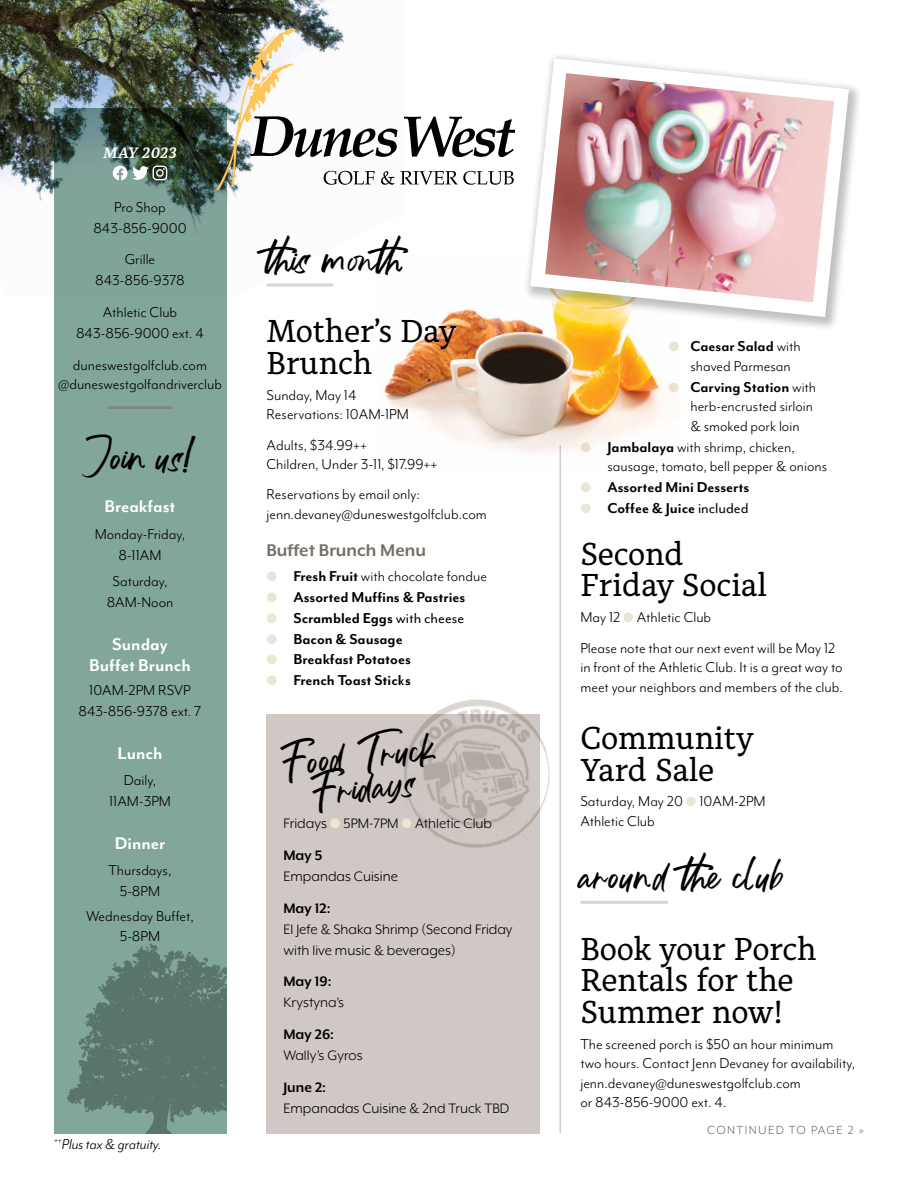
<style>
.page{position:relative;width:918px;height:1188px;background:#fff}
.page>*{position:absolute;margin:0;border:0;box-sizing:border-box;transform-origin:0 0}
.t1{font:31.5px/31.5px "Alkes";letter-spacing:-.005em;color:#000}
.t2{font:27px/32.4px "Costa Rica";color:#000;text-align:center}
.t3{font:700 19.5px/21px "Mr Eaves Mod OT";color:#fff;text-align:center}
.t4{font:700 19.5px "Mr Eaves XL Mod OT";color:#7a6e66}
.t5{font:16.5px/19.5px "Mr Eaves Mod OT";color:#000}
.t6{font:700 16.5px "Mr Eaves Mod OT";color:#000}
.t7{font:italic 16.5px "Mr Eaves Mod OT";color:#000}
.t8{font:15.75px/31.8px "Mr Eaves XL Mod OT";color:#000}
.t9{font:700 15.75px "Mr Eaves XL Mod OT";color:#000}
.t10{font:italic 700 15px "Alkes";letter-spacing:.04em;color:#fff}
.t11{font:13.5px "Mr Eaves Mod OT";letter-spacing:.1em;color:#6d6e71}
.s1{color:#ebe6d3}
.s2{font-weight:700}
.s3{font-weight:400}
</style>
<div class="page">
<hr style="left:580px;top:901px;width:88px;height:3px;background:#dad5d2">
<div style="left:54px;top:108px;width:172px;height:1026px;background:#83a69c"></div>
<img style="left:0;top:0;width:339px;height:297px">
<svg style="left:67px;top:943px;width:159px;height:191px"></svg>
<hr style="left:107px;top:406px;width:66px;height:3px;background:#7a6e66">
<svg style="left:216px;top:29px;width:298px;height:161px"></svg>
<hr style="left:267px;top:284px;width:66px;height:2px;background:#dad5d2">
<hr style="left:560px;top:446px;width:1px;height:687px;background:#7a6e66">
<div style="left:266px;top:715px;width:274px;height:419px;background:#cfc8c4"></div>
<img style="left:402px;top:689px;width:148px;height:164px">
<svg style="left:113px;top:166px;width:54px;height:14px"></svg>
<img style="left:381px;top:306px;width:283px;height:166px">
<div style="left:523px;top:51px;width:340px;height:281px;background:#000;opacity:.25"></div>
<img style="left:523px;top:51px;width:333px;height:273px">
<p class="t10" style="left:103px;top:143px;width:75px">MAY 2023</p>
<p class="t5" style="left:93px;top:196px;width:95px;line-height:21px;text-align:center">Pro Shop<br>843-856-9000</p>
<p class="t5" style="left:95px;top:249px;width:91px;line-height:21px;text-align:center">Grille<br>843-856-9378</p>
<p class="t5" style="left:76px;top:302px;width:129px;line-height:21px;text-align:center">Athletic Club<br>843-856-9000 ext. 4</p>
<p class="t5" style="left:58px;top:355px;width:165px;text-align:center">duneswestgolfclub.com @duneswestgolfandriverclub</p>
<h2 class="t2" style="left:82px;top:449px;width:117px">Join us!</h2>
<p class="t3" style="left:105px;top:496px;width:72px">Breakfast</p>
<p class="t5" style="left:95px;top:523px;width:92px;line-height:21px;text-align:center">Monday-Friday,<br>8-11AM</p>
<p class="t5" style="left:107px;top:571px;width:68px;line-height:21px;text-align:center">Saturday,<br>8AM-Noon</p>
<p class="t3" style="left:89px;top:633px;width:103px">Sunday<br>Buffet Brunch</p>
<p class="t5" style="left:79px;top:680px;width:124px;line-height:21px;text-align:center">10AM-2PM RSVP<br>843-856-9378 ext. 7</p>
<p class="t3" style="left:118px;top:743px;width:46px">Lunch</p>
<p class="t5" style="left:109px;top:770px;width:63px;line-height:21px;text-align:center">Daily,<br>11AM-3PM</p>
<p class="t3" style="left:115px;top:833px;width:52px">Dinner</p>
<p class="t5" style="left:108px;top:860px;width:65px;line-height:21px;text-align:center">Thursdays,<br>5-8PM</p>
<p class="t5" style="left:86px;top:907px;width:109px;text-align:center">Wednesday Buffet,<br>5-8PM</p>
<p class="t7" style="left:54px;top:1135px;width:109px"><sup>++</sup>Plus tax &amp; gratuity.</p>
<h2 class="t2" style="left:267px;top:251px;width:153px">this month</h2>
<h1 class="t1" style="left:267px;top:315px;width:192px">Mother’s Day<br>Brunch</h1>
<p class="t5" style="left:267px;top:385px;width:144px">Sunday, May 14<br>Reservations: 10AM-1PM</p>
<p class="t5" style="left:267px;top:435px;width:172px">Adults, $34.99++<br>Children, Under 3-11, $17.99++</p>
<p class="t5" style="left:267px;top:485px;width:222px">Reservations by email only: jenn.devaney@duneswestgolfclub.com</p>
<p class="t4" style="left:267px;top:540px;width:161px">Buffet Brunch Menu</p>
<p class="t5" style="left:267px;top:566px;width:222px"><span class="s1">●</span> <span class="s2">Fresh Fruit</span> with chocolate fondue</p>
<p class="t6" style="left:267px;top:588px;width:200px"><span class="s1">●</span> Assorted Muffins &amp; Pastries</p>
<p class="t6" style="left:267px;top:609px;width:199px"><span class="s1">●</span> Scrambled Eggs <span class="s3">with cheese</span></p>
<p class="t6" style="left:267px;top:630px;width:138px"><span class="s1">●</span> Bacon &amp; Sausage</p>
<p class="t6" style="left:267px;top:650px;width:146px"><span class="s1">●</span> Breakfast Potatoes</p>
<p class="t6" style="left:267px;top:671px;width:146px"><span class="s1">●</span> French Toast Sticks</p>
<h2 class="t2" style="left:281px;top:756px;width:159px;rotate:-6deg">Food Truck<br>Fridays</h2>
<p class="t8" style="left:283px;top:807px;width:210px">Fridays <span class="s1">●</span> 5PM-7PM <span class="s1">●</span> Athletic Club<br><span class="s2">May 5</span></p>
<p class="t8" style="left:283px;top:860px;width:116px">Empandas Cuisine</p>
<p class="t9" style="left:283px;top:900px;width:49px">May 12:</p>
<p class="t8" style="left:283px;top:918px;width:231px;line-height:21px">El Jefe &amp; Shaka Shrimp (Second Friday with live music &amp; beverages)</p>
<p class="t9" style="left:283px;top:974px;width:50px">May 19:</p>
<p class="t8" style="left:283px;top:987px;width:62px">Krystyna’s</p>
<p class="t9" style="left:283px;top:1027px;width:52px">May 26:</p>
<p class="t8" style="left:283px;top:1040px;width:81px">Wally’s Gyros</p>
<p class="t9" style="left:283px;top:1079px;width:44px">June 2:</p>
<p class="t8" style="left:283px;top:1092px;width:227px">Empanadas Cuisine &amp; 2nd Truck TBD</p>
<p class="t5" style="left:690px;top:337px;width:112px;text-indent:-22px"><span class="s1">●</span> <span class="s2">Caesar Salad</span> with shaved Parmesan</p>
<p class="t5" style="left:690px;top:377px;width:127px;text-indent:-22px"><span class="s1">●</span> <span class="s2">Carving Station</span> with herb-encrusted sirloin &amp; smoked pork loin</p>
<p class="t5" style="left:607px;top:437px;width:221px;text-indent:-27px"><span class="s1">●</span> <span class="s2">Jambalaya</span> with shrimp, chicken, sausage, tomato, bell pepper &amp; onions</p>
<p class="t6" style="left:580px;top:478px;width:171px"><span class="s1">●</span> Assorted Mini Desserts</p>
<p class="t6" style="left:580px;top:499px;width:170px"><span class="s1">●</span> Coffee &amp; Juice <span class="s3">included</span></p>
<h1 class="t1" style="left:580px;top:537px;width:188px">Second<br>Friday Social</h1>
<p class="t5" style="left:580px;top:602px;width:257px;line-height:30.3px">May 12 <span class="s1">●</span> Athletic Club<br>Please note that our next event will be May 12</p>
<p class="t5" style="left:580px;top:658px;width:264px">in front of the Athletic Club. It is a great way to meet your neighbors and members of the club.</p>
<h1 class="t1" style="left:580px;top:722px;width:175px">Community<br>Yard Sale</h1>
<p class="t5" style="left:580px;top:792px;width:187px">Saturday, May 20 <span class="s1">●</span> 10AM-2PM<br>Athletic Club</p>
<h2 class="t2" style="left:580px;top:869px;width:206px">around the club</h2>
<h1 class="t1" style="left:580px;top:932px;width:238px">Book your Porch<br>Rentals for the<br>Summer now!</h1>
<p class="t5" style="left:580px;top:1034px;width:276px">The screened porch is $50 an hour minimum two hours. Contact Jenn Devaney for availability, jenn.devaney@duneswestgolfclub.com<br>or 843-856-9000 ext. 4.</p>
<p class="t11" style="left:707px;top:1123px;width:158px">CONTINUED TO PAGE 2 »</p>
</div>
